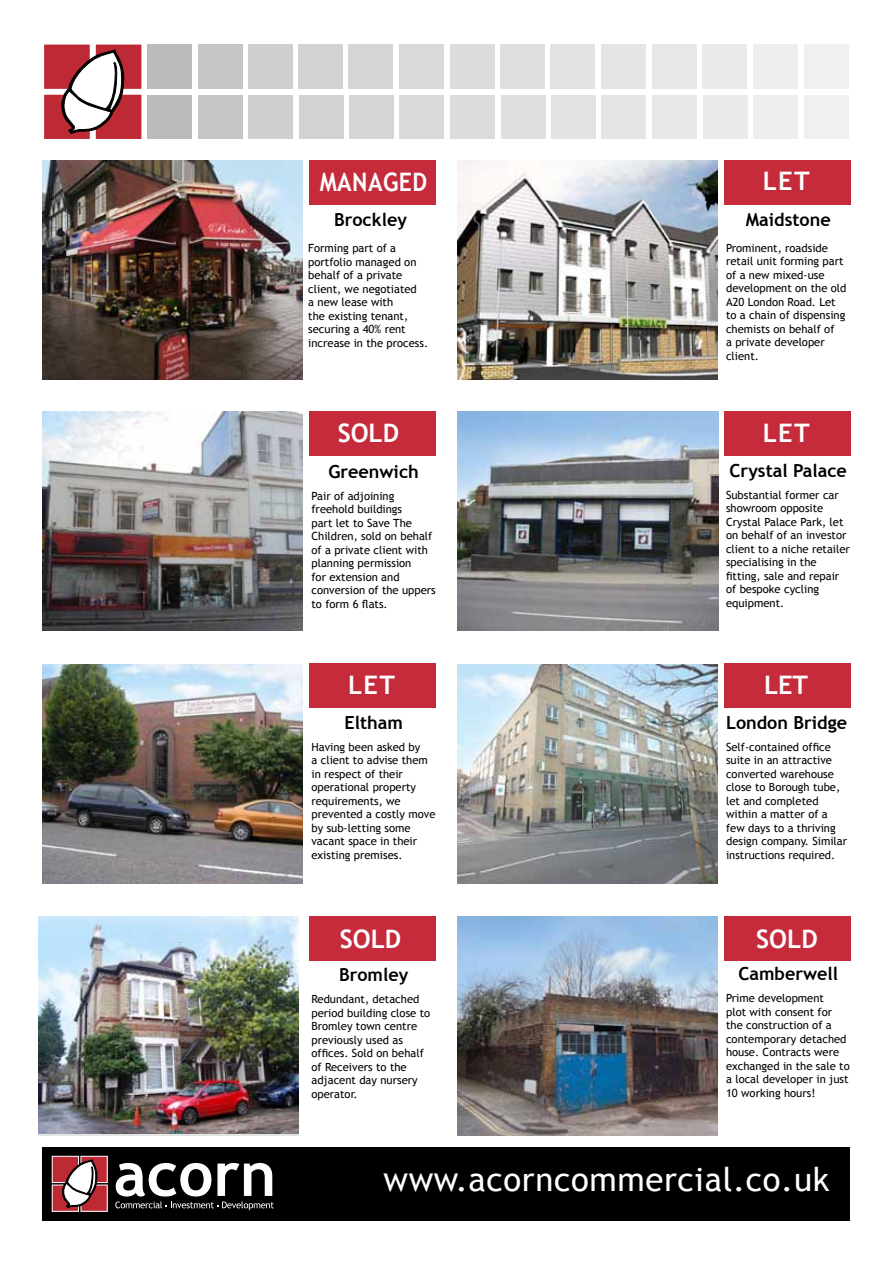
<style>
.page{position:relative;width:893px;height:1263px;background:#fff}
.page>*{position:absolute;margin:0;border:0;box-sizing:border-box;transform-origin:0 0}
.t1{font:33px "Trebuchet MS";letter-spacing:.02em;color:#fff}
.t2{font:700 25.5px "Trebuchet MS";color:#fff}
.t3{font:700 25.5px "Trebuchet MS";color:#fff;scale:.9 1}
.t4{font:700 18px "Trebuchet MS";color:#000}
.t5{font:11.25px/13.5px "Trebuchet MS";color:#000}
</style>
<div class="page">
<div style="left:804px;top:44px;width:44px;height:45px;background:#eff0f0"></div>
<div style="left:804px;top:95px;width:45px;height:44px;background:#eff0f0"></div>
<div style="left:43px;top:94px;width:48px;height:46px;background:#bd2a33"></div>
<div style="left:43px;top:93px;width:48px;height:48px;border:2px solid #fff"></div>
<div style="left:43px;top:44px;width:48px;height:46px;background:#bd2a33"></div>
<div style="left:43px;top:43px;width:48px;height:47px;border:2px solid #fff"></div>
<div style="left:95px;top:94px;width:47px;height:46px;background:#bd2a33"></div>
<div style="left:94px;top:93px;width:49px;height:48px;border:2px solid #fff"></div>
<div style="left:95px;top:44px;width:47px;height:46px;background:#bd2a33"></div>
<div style="left:94px;top:43px;width:49px;height:47px;border:2px solid #fff"></div>
<svg style="left:61px;top:49px;width:65px;height:85px"></svg>
<div style="left:147px;top:44px;width:45px;height:45px;background:#bbb"></div>
<div style="left:147px;top:95px;width:45px;height:44px;background:#bbb"></div>
<div style="left:198px;top:44px;width:44px;height:45px;background:#c5c5c5"></div>
<div style="left:198px;top:95px;width:45px;height:44px;background:#c5c5c5"></div>
<div style="left:248px;top:44px;width:44px;height:45px;background:#cfcfcf"></div>
<div style="left:248px;top:95px;width:45px;height:44px;background:#cfcfcf"></div>
<div style="left:298px;top:44px;width:45px;height:45px;background:#d2d2d3"></div>
<div style="left:299px;top:95px;width:44px;height:44px;background:#d2d2d3"></div>
<div style="left:349px;top:44px;width:44px;height:45px;background:#d5d5d6"></div>
<div style="left:349px;top:95px;width:45px;height:44px;background:#d5d5d6"></div>
<div style="left:399px;top:44px;width:45px;height:45px;background:#d8d9d9"></div>
<div style="left:400px;top:95px;width:44px;height:44px;background:#d8d9d9"></div>
<div style="left:450px;top:44px;width:44px;height:45px;background:#dbdcdc"></div>
<div style="left:450px;top:95px;width:45px;height:44px;background:#dbdcdc"></div>
<div style="left:500px;top:44px;width:45px;height:45px;background:#dfdfdf"></div>
<div style="left:501px;top:95px;width:44px;height:44px;background:#dfdfdf"></div>
<div style="left:551px;top:44px;width:44px;height:45px;background:#e1e2e2"></div>
<div style="left:551px;top:95px;width:44px;height:44px;background:#e1e2e2"></div>
<div style="left:601px;top:44px;width:44px;height:45px;background:#e4e5e5"></div>
<div style="left:601px;top:95px;width:45px;height:44px;background:#e4e5e5"></div>
<div style="left:652px;top:44px;width:44px;height:45px;background:#e7e7e8"></div>
<div style="left:652px;top:95px;width:45px;height:44px;background:#e7e7e8"></div>
<div style="left:703px;top:44px;width:44px;height:45px;background:#eaeaeb"></div>
<div style="left:703px;top:95px;width:44px;height:44px;background:#eaeaeb"></div>
<div style="left:753px;top:44px;width:45px;height:45px;background:#eceded"></div>
<div style="left:754px;top:95px;width:44px;height:44px;background:#eceded"></div>
<img style="left:43px;top:161px;width:260px;height:218px">
<div style="left:309px;top:161px;width:127px;height:44px;background:#c62b3c"></div>
<img style="left:458px;top:411px;width:260px;height:219px">
<img style="left:43px;top:664px;width:260px;height:219px">
<img style="left:38px;top:916px;width:261px;height:217px">
<img style="left:457px;top:161px;width:261px;height:218px">
<img style="left:43px;top:411px;width:260px;height:219px">
<img style="left:457px;top:664px;width:261px;height:219px">
<img style="left:457px;top:917px;width:261px;height:219px">
<div style="left:724px;top:161px;width:126px;height:44px;background:#c62b3c"></div>
<div style="left:309px;top:411px;width:127px;height:45px;background:#c62b3c"></div>
<div style="left:724px;top:411px;width:126px;height:45px;background:#c62b3c"></div>
<div style="left:309px;top:663px;width:127px;height:45px;background:#c62b3c"></div>
<div style="left:724px;top:663px;width:126px;height:45px;background:#c62b3c"></div>
<div style="left:309px;top:916px;width:127px;height:45px;background:#c62b3c"></div>
<div style="left:724px;top:916px;width:126px;height:45px;background:#c62b3c"></div>
<div style="left:43px;top:1147px;width:807px;height:73px;background:#000"></div>
<div style="left:52px;top:1185px;width:26px;height:26px;background:#bd2a33"></div>
<div style="left:52px;top:1184px;width:27px;height:28px;border:1px solid #fff"></div>
<div style="left:52px;top:1156px;width:26px;height:26px;background:#bd2a33"></div>
<div style="left:52px;top:1156px;width:27px;height:27px;border:1px solid #fff"></div>
<div style="left:81px;top:1185px;width:26px;height:26px;background:#bd2a33"></div>
<div style="left:81px;top:1184px;width:27px;height:28px;border:1px solid #fff"></div>
<div style="left:81px;top:1156px;width:26px;height:26px;background:#bd2a33"></div>
<div style="left:81px;top:1156px;width:27px;height:27px;border:1px solid #fff"></div>
<svg style="left:61px;top:1159px;width:37px;height:49px"></svg>
<svg style="left:115px;top:1163px;width:159px;height:47px"></svg>
<h2 class="t3" style="left:320px;top:166px;width:88px">managed</h2>
<h3 class="t4" style="left:334px;top:209px;width:74px">Brockley</h3>
<p class="t5" style="left:308px;top:242px;width:121px">Forming part of a portfolio managed on behalf of a private client, we negotiated<br>a new lease with<br>the existing tenant, securing a 40% rent increase in the process.</p>
<h2 class="t2" style="left:338px;top:417px;width:63px">SOLD</h2>
<h3 class="t4" style="left:328px;top:460px;width:92px">Greenwich</h3>
<p class="t5" style="left:311px;top:489px;width:126px">Pair of adjoining freehold buildings<br>part let to Save The<br>Children, sold on behalf of a private client with planning permission<br>for extension and conversion of the uppers to form 6 flats.</p>
<h2 class="t2" style="left:348px;top:669px;width:48px">LET</h2>
<h3 class="t4" style="left:344px;top:711px;width:60px">Eltham</h3>
<p class="t5" style="left:311px;top:740px;width:125px">Having been asked by<br>a client to advise them in respect of their operational property requirements, we prevented a costly move by sub-letting some vacant space in their existing premises.</p>
<h2 class="t2" style="left:763px;top:165px;width:48px">LET</h2>
<h3 class="t4" style="left:746px;top:208px;width:86px">Maidstone</h3>
<p class="t5" style="left:726px;top:241px;width:122px">Prominent, roadside retail unit forming part of a new mixed-use development on the old<br>A20 London Road. Let to a chain of dispensing chemists on behalf of<br>a private developer client.</p>
<h2 class="t2" style="left:763px;top:417px;width:48px">LET</h2>
<h3 class="t4" style="left:730px;top:459px;width:119px">Crystal Palace</h3>
<p class="t5" style="left:726px;top:488px;width:125px">Substantial former car showroom opposite<br>Crystal Palace Park, let on behalf of an investor client to a niche retailer specialising in the fitting, sale and repair of bespoke cycling equipment.</p>
<h2 class="t2" style="left:764px;top:669px;width:46px">LET</h2>
<h3 class="t4" style="left:726px;top:711px;width:123px">London Bridge</h3>
<p class="t5" style="left:726px;top:740px;width:123px">Self-contained office suite in an attractive converted warehouse close to Borough tube, let and completed within a matter of a few days to a thriving design company. Similar instructions required.</p>
<h2 class="t2" style="left:340px;top:923px;width:63px">SOLD</h2>
<h2 class="t2" style="left:756px;top:923px;width:63px">SOLD</h2>
<h3 class="t4" style="left:339px;top:963px;width:71px">Bromley</h3>
<p class="t5" style="left:311px;top:992px;width:120px">Redundant, detached period building close to<br>Bromley town centre previously used as offices. Sold on behalf of Receivers to the adjacent day nursery operator.</p>
<h3 class="t4" style="left:738px;top:962px;width:101px">Camberwell</h3>
<p class="t5" style="left:726px;top:991px;width:125px">Prime development<br>plot with consent for the construction of a contemporary detached house. Contracts were exchanged in the sale to a local developer in just<br>10 working hours!</p>
<h1 class="t1" style="left:384px;top:1160px;width:447px">www.acorncommercial.co.uk</h1>
</div>
